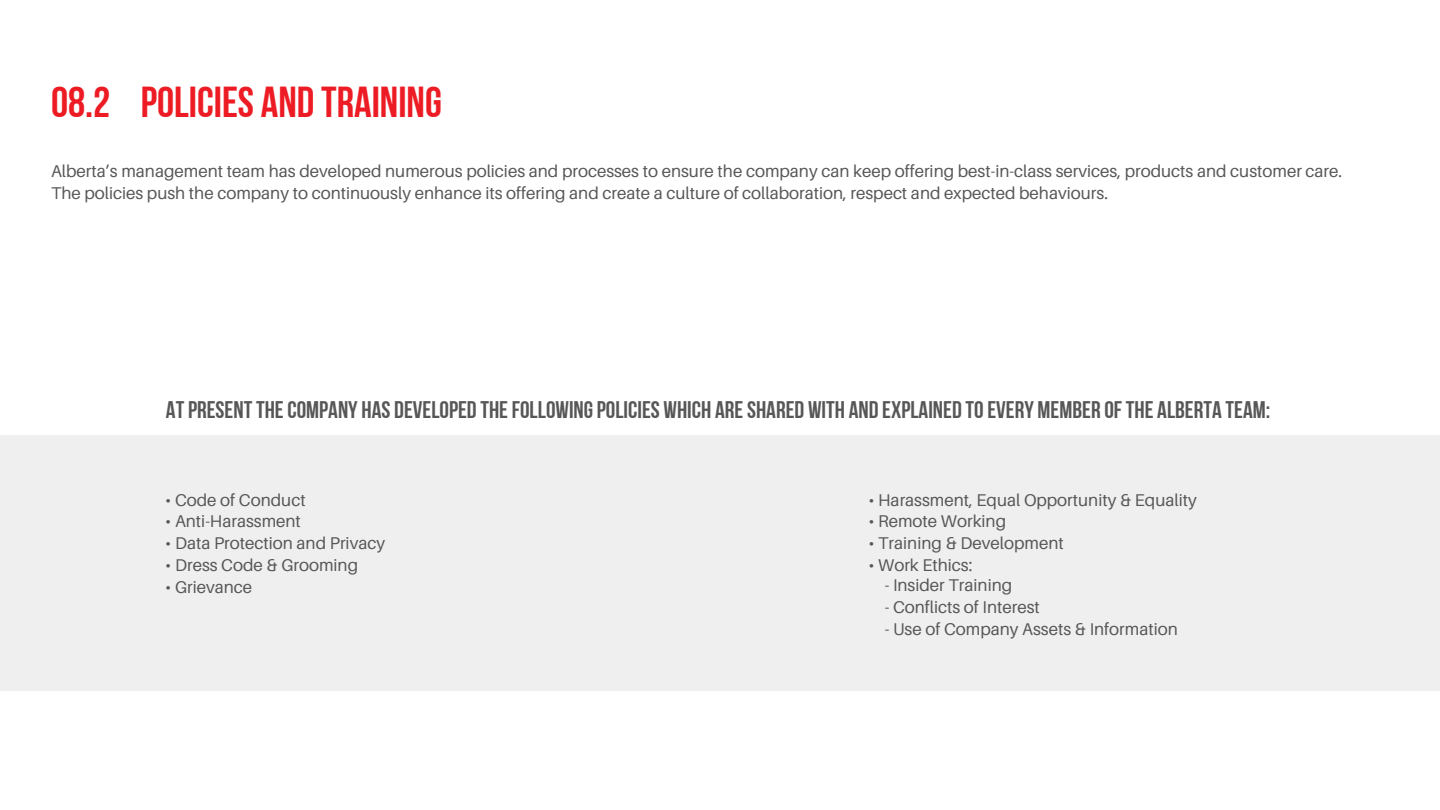
<style>
.page{position:relative;width:1440px;height:810px;background:#fff}
.page>*{position:absolute;margin:0;border:0;box-sizing:border-box;transform-origin:0 0}
.t1{font:43.2px "Bebas Neue Cyrillic";color:#ed1c24}
.t2{font:24px "Bebas Neue Cyrillic";color:#575757}
.t3{font:17px/21.8px "Aileron";color:#575757}
</style>
<div class="page">
<div style="left:0;top:435px;width:1440px;height:256px;background:#efefef"></div>
<h1 class="t1" style="left:51px;top:85px;width:61px">08.2</h1>
<h1 class="t1" style="left:141px;top:85px;width:303px">POLICIES AND TRAINING</h1>
<p class="t3" style="left:51px;top:160px;width:1293px">Alberta’s management team has developed numerous policies and processes to ensure the company can keep offering best-in-class services, products and customer care.<br>The policies push the company to continuously enhance its offering and create a culture of collaboration, respect and expected behaviours.</p>
<h2 class="t2" style="left:166px;top:400px;width:1106px">AT PRESENTTHECOMPANY HAS DEVELOPED THEFOLLOWING POLICIES WHICH ARE SHARED WITH AND EXPLAINED TO EVERY MEMBER OF THE ALBERTA TEAM:</h2>
<p class="t3" style="left:165px;top:489px;width:142px">• Code of Conduct</p>
<p class="t3" style="left:165px;top:510px;width:137px">• Anti-Harassment</p>
<p class="t3" style="left:165px;top:532px;width:222px">• Data Protection and Privacy</p>
<p class="t3" style="left:165px;top:554px;width:194px">• Dress Code &amp; Grooming</p>
<p class="t3" style="left:165px;top:576px;width:89px">• Grievance</p>
<p class="t3" style="left:868px;top:489px;width:330px">• Harassment, Equal Opportunity &amp; Equality</p>
<p class="t3" style="left:868px;top:510px;width:139px">• Remote Working</p>
<p class="t3" style="left:868px;top:532px;width:197px">• Training &amp; Development</p>
<p class="t3" style="left:868px;top:554px;width:106px">• Work Ethics:</p>
<p class="t3" style="left:885px;top:574px;width:129px">- Insider Training</p>
<p class="t3" style="left:885px;top:596px;width:157px">- Conflicts of Interest</p>
<p class="t3" style="left:885px;top:618px;width:295px">- Use of Company Assets &amp; Information</p>
</div>
